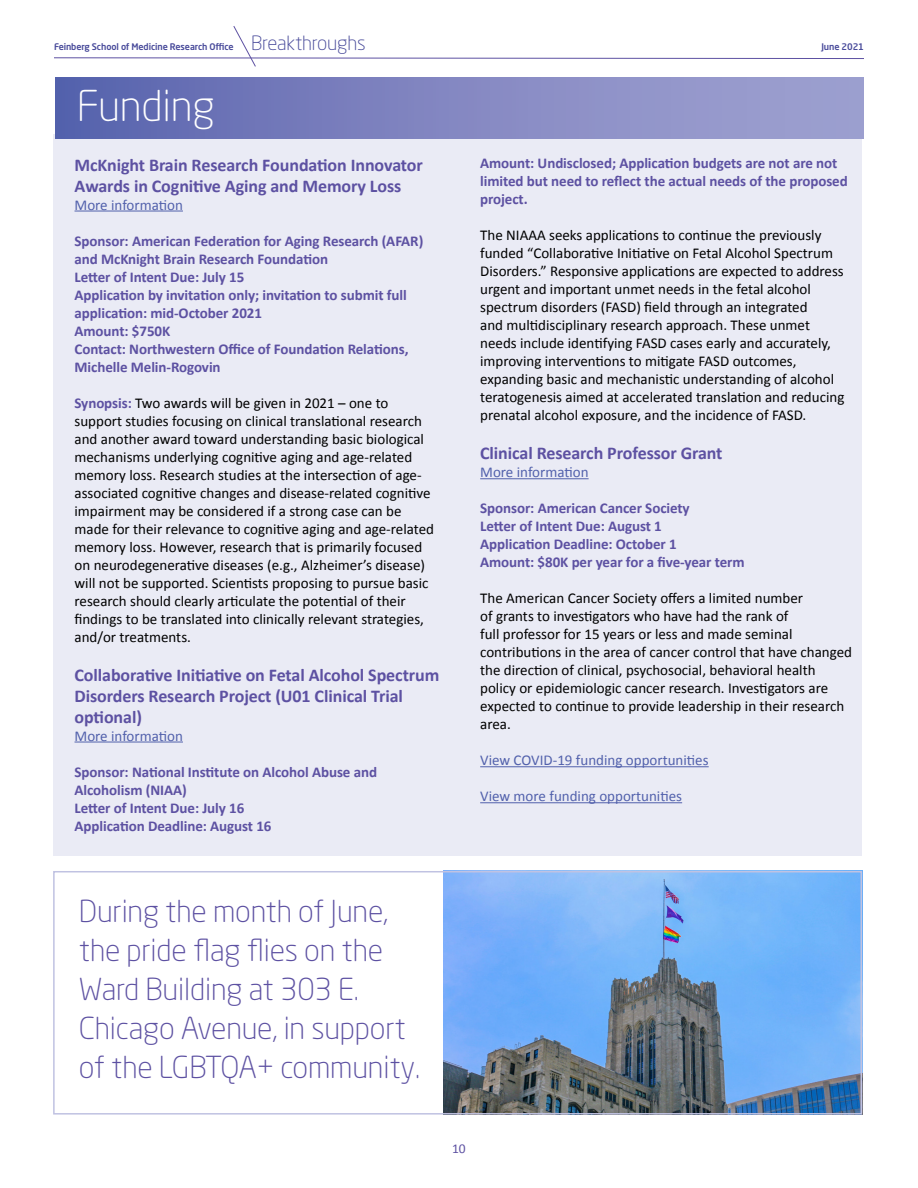
<style>
.page{position:relative;width:918px;height:1188px;background:#fff}
.page>*{position:absolute;margin:0;border:0;box-sizing:border-box;transform-origin:0 0}
.t1{font:300 42px "Neo Sans Pro";letter-spacing:-.005em;color:#fff}
.t2{font:300 30px/39px "Neo Sans Pro";letter-spacing:-.005em;color:#5d51a2}
.t3{font:700 18px/21px "Calibri";letter-spacing:-.005em;color:#5d51a2}
.t4{font:15px/18px "Calibri";color:#000}
.t5{font:700 15px/18px "Calibri";letter-spacing:-.005em;color:#5d51a2}
.t6{font:15px "Calibri";color:#5261ac}
.t7{font:13.5px "Calibri";color:#5d51a2}
.t8{font:500 9px "Neo Sans Pro";letter-spacing:-.01em;color:#484a9a}
.s1{font-weight:300;font-size:19.5px}
.s2{font-weight:700;color:#5d51a2}
</style>
<div class="page">
<div style="left:53px;top:134px;width:809px;height:721px;background:#eaebf5"></div>
<div style="left:55px;top:78px;width:809px;height:60px;background:linear-gradient(to right,#5b65af,#a5a5d3)"></div>
<svg style="left:54px;top:26px;width:810px;height:41px"></svg>
<hr style="left:75px;top:211px;width:108px;height:1px;background:#5261ac">
<hr style="left:75px;top:742px;width:108px;height:1px;background:#5261ac">
<hr style="left:480px;top:478px;width:109px;height:1px;background:#5261ac">
<hr style="left:480px;top:766px;width:229px;height:1px;background:#5261ac">
<hr style="left:480px;top:802px;width:202px;height:1px;background:#5261ac">
<img style="left:443px;top:874px;width:416px;height:238px">
<div style="left:53px;top:871px;width:809px;height:244px;border:2px solid #c0c2e2"></div>
<p class="t8" style="left:54px;top:41px;width:313px">Feinberg School of Medicine Research Office <span class="s1">Breakthroughs</span></p>
<p class="t8" style="left:821px;top:41px;width:44px">June 2021</p>
<h1 class="t1" style="left:77px;top:80px;width:140px">Funding</h1>
<p class="t3" style="left:75px;top:154px;width:350px">McKnight Brain Research Foundation Innovator<br>Awards in Cognitive Aging and Memory Loss</p>
<p class="t6" style="left:75px;top:195px;width:110px">More information</p>
<p class="t5" style="left:75px;top:232px;width:350px">Sponsor: American Federation for Aging Research (AFAR) and McKnight Brain Research Foundation<br>Letter of Intent Due: July 15<br>Application by invitation only; invitation to submit full application: mid-October 2021<br>Amount: $750K<br>Contact: Northwestern Office of Foundation Relations, Michelle Melin-Rogovin</p>
<p class="t4" style="left:75px;top:394px;width:361px"><span class="s2">Synopsis:</span> Two awards will be given in 2021 – one to support studies focusing on clinical translational research and another award toward understanding basic biological mechanisms underlying cognitive aging and age-related memory loss. Research studies at the intersection of age&shy;associated cognitive changes and disease-related cognitive impairment may be considered if a strong case can be made for their relevance to cognitive aging and age-related memory loss. However, research that is primarily focused on neurodegenerative diseases (e.g., Alzheimer’s disease) will not be supported. Scientists proposing to pursue basic research should clearly articulate the potential of their findings to be translated into clinically relevant strategies, and/or treatments.</p>
<p class="t3" style="left:75px;top:664px;width:366px">Collaborative Initiative on Fetal Alcohol Spectrum<br>Disorders Research Project (U01 Clinical Trial optional)</p>
<p class="t6" style="left:75px;top:726px;width:110px">More information</p>
<p class="t5" style="left:75px;top:763px;width:304px">Sponsor: National Institute on Alcohol Abuse and<br>Alcoholism (NIAA)<br>Letter of Intent Due: July 16<br>Application Deadline: August 16</p>
<p class="t5" style="left:480px;top:154px;width:369px">Amount: Undisclosed; Application budgets are not are not limited but need to reflect the actual needs of the proposed project.</p>
<p class="t4" style="left:480px;top:226px;width:366px">The NIAAA seeks applications to continue the previously funded “Collaborative Initiative on Fetal Alcohol Spectrum Disorders.” Responsive applications are expected to address urgent and important unmet needs in the fetal alcohol spectrum disorders (FASD) field through an integrated<br>and multidisciplinary research approach. These unmet needs include identifying FASD cases early and accurately, improving interventions to mitigate FASD outcomes, expanding basic and mechanistic understanding of alcohol teratogenesis aimed at accelerated translation and reducing prenatal alcohol exposure, and the incidence of FASD.</p>
<p class="t3" style="left:480px;top:443px;width:244px">Clinical Research Professor Grant</p>
<p class="t6" style="left:480px;top:463px;width:110px">More information</p>
<p class="t5" style="left:480px;top:499px;width:266px">Sponsor: American Cancer Society<br>Letter of Intent Due: August 1<br>Application Deadline: October 1<br>Amount: $80K per year for a five-year term</p>
<p class="t4" style="left:480px;top:589px;width:373px">The American Cancer Society offers a limited number<br>of grants to investigators who have had the rank of<br>full professor for 15 years or less and made seminal contributions in the area of cancer control that have changed the direction of clinical, psychosocial, behavioral health policy or epidemiologic cancer research. Investigators are expected to continue to provide leadership in their research area.</p>
<p class="t6" style="left:480px;top:751px;width:230px">View COVID-19 funding opportunities</p>
<p class="t6" style="left:480px;top:787px;width:203px">View more funding opportunities</p>
<h2 class="t2" style="left:79px;top:891px;width:343px">During the month of June, the pride flag flies on the<br>Ward Building at 303 E.<br>Chicago Avenue, in support of the LGBTQA+ community.</h2>
<p class="t7" style="left:452px;top:1140px;width:15px">10</p>
</div>
